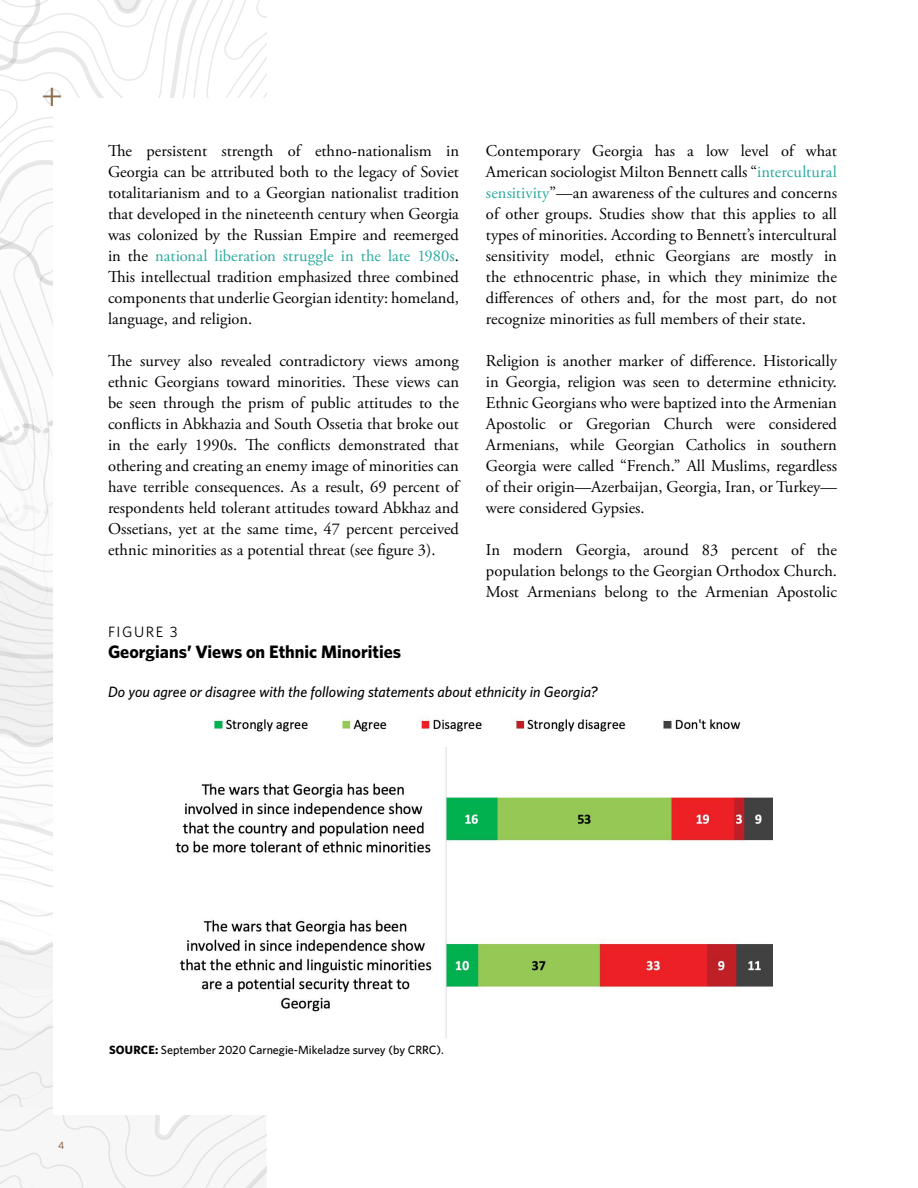
<style>
.page{position:relative;width:918px;height:1188px;background:#fff}
.page>*{position:absolute;margin:0;border:0;box-sizing:border-box;transform-origin:0 0}
.t1{font:37.5px "Minion Pro";color:#8f6d51}
.t2{font:700 18px "Whitney";color:#000}
.t3{font:16.5px/21px "Adobe Garamond Pro";color:#000;text-align:justify}
.t4{font:italic 500 15px "Whitney";letter-spacing:.005em;color:#000}
.t5{font:15px "Whitney";letter-spacing:.1em;color:#000}
.t6{font:500 12px "Whitney";color:#000}
.t7{font:500 10.5px "Whitney";color:#8f6d51}
.s1{color:#2baa9e}
.s2{font-weight:700}
</style>
<div class="page">
<svg style="left:0;top:1107px;width:266px;height:81px"></svg>
<div style="left:0;top:984px;width:53px;height:123px;background:#f5f5f5"></div>
<svg style="left:0;top:900px;width:53px;height:84px"></svg>
<svg style="left:0;top:0;width:266px;height:788px"></svg>
<div style="left:37px;top:79px;width:32px;height:31px;background:#fff;border-radius:50%"></div>
<div style="left:45px;top:89px;width:16px;height:16px;border:2px solid #e6e7e8;border-radius:50%"></div>
<div style="left:53px;top:98px;width:784px;height:1017px;background:#fff"></div>
<img style="left:175px;top:715px;width:597px;height:323px">
<h1 class="t1" style="left:41px;top:71px;width:23px">+</h1>
<p class="t3" style="left:108px;top:141px;width:353px">The persistent strength of ethno-nationalism in Georgia can be attributed both to the legacy of Soviet totalitarianism and to a Georgian nationalist tradition that developed in the nineteenth century when Georgia was colonized by the Russian Empire and reemerged in the <span class="s1">national liberation struggle in the late 1980s</span>.<br>This intellectual tradition emphasized three combined components that underlie Georgian identity: homeland, language, and religion.</p>
<p class="t3" style="left:108px;top:351px;width:353px">The survey also revealed contradictory views among ethnic Georgians toward minorities. These views can be seen through the prism of public attitudes to the conflicts in Abkhazia and South Ossetia that broke out in the early 1990s. The conflicts demonstrated that othering and creating an enemy image of minorities can have terrible consequences. As a result, 69 percent of respondents held tolerant attitudes toward Abkhaz and Ossetians, yet at the same time, 47 percent perceived ethnic minorities as a potential threat (see figure 3).</p>
<p class="t3" style="left:486px;top:141px;width:353px">Contemporary Georgia has a low level of what American sociologist Milton Bennett calls “<span class="s1">intercultural sensitivity</span>”—an awareness of the cultures and concerns of other groups. Studies show that this applies to all types of minorities. According to Bennett’s intercultural sensitivity model, ethnic Georgians are mostly in the ethnocentric phase, in which they minimize the differences of others and, for the most part, do not recognize minorities as full members of their state.</p>
<p class="t3" style="left:486px;top:351px;width:353px">Religion is another marker of difference. Historically in Georgia, religion was seen to determine ethnicity.<br>Ethnic Georgians who were baptized into the Armenian Apostolic or Gregorian Church were considered Armenians, while Georgian Catholics in southern Georgia were called “French.” All Muslims, regardless of their origin—Azerbaijan, Georgia, Iran, or Turkey— were considered Gypsies.</p>
<p class="t3" style="left:486px;top:540px;width:352px">In modern Georgia, around 83 percent of the population belongs to the Georgian Orthodox Church.<br>Most Armenians belong to the Armenian Apostolic</p>
<p class="t5" style="left:108px;top:622px;width:71px">FIGURE 3</p>
<p class="t2" style="left:108px;top:640px;width:295px">Georgians’ Views on Ethnic Minorities</p>
<p class="t4" style="left:108px;top:682px;width:491px">Do you agree or disagree with the following statements about ethnicity in Georgia?</p>
<p class="t7" style="left:58px;top:1138px;width:8px">4</p>
<p class="t6" style="left:109px;top:1042px;width:336px"><span class="s2">SOURCE:</span> September 2020 Carnegie-Mikeladze survey (by CRRC).</p>
</div>
